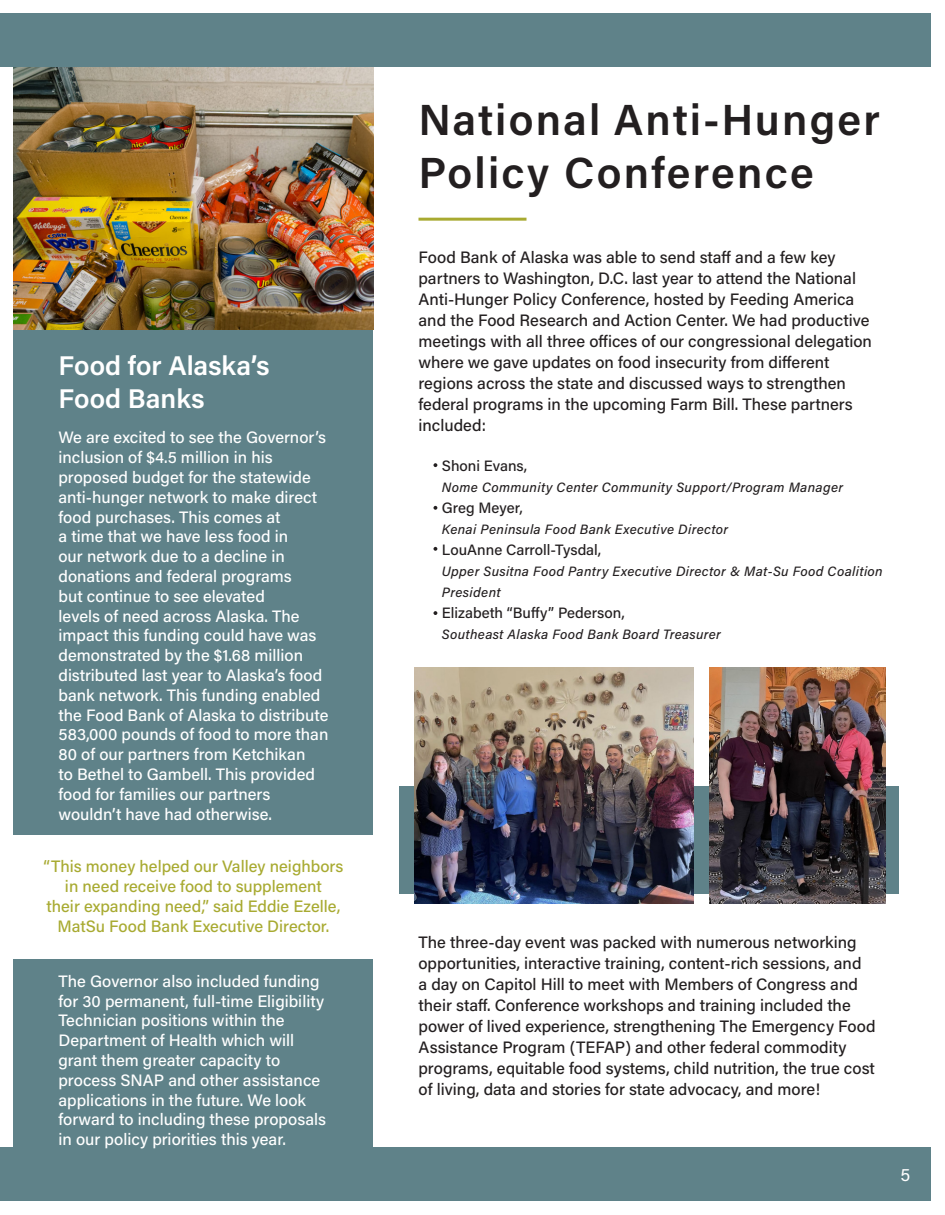
<style>
.page{position:relative;width:945px;height:1215px;background:#fff}
.page>*{position:absolute;margin:0;border:0;box-sizing:border-box;transform-origin:0 0}
.t1{font:600 43.5px/52.2px "Acumin Pro";letter-spacing:.05em;color:#231f20}
.t2{font:600 27px "Acumin Pro";color:#fff}
.t3{font:18px "Acumin Pro";color:#fff}
.t4{font:500 16.5px/19.8px "Acumin Pro";color:#fff}
.t5{font:500 16.5px/21px "Acumin Pro";color:#231f20}
.t6{font:500 16.5px/19.8px "Acumin Pro";color:#a8aa31;text-align:center}
.t7{font:500 15px "Acumin Pro";color:#231f20}
.t8{font:italic 500 13.5px/21px "Acumin Pro";letter-spacing:.025em;color:#231f20}
</style>
<div class="page">
<div style="left:0;top:1148px;width:932px;height:54px;background:#5f8289"></div>
<div style="left:0;top:14px;width:932px;height:54px;background:#5f8289"></div>
<div style="left:14px;top:297px;width:360px;height:861px;background:#5f8289"></div>
<svg style="left:434px;top:463px;width:3px;height:4px"></svg>
<div style="left:400px;top:786px;width:499px;height:108px;background:#5f8289"></div>
<svg style="left:434px;top:506px;width:3px;height:4px"></svg>
<svg style="left:434px;top:547px;width:3px;height:4px"></svg>
<svg style="left:434px;top:611px;width:3px;height:4px"></svg>
<div style="left:7px;top:835px;width:373px;height:124px;background:#fff"></div>
<img style="left:14px;top:68px;width:360px;height:262px">
<img style="left:415px;top:668px;width:278px;height:235px">
<img style="left:710px;top:668px;width:176px;height:235px">
<hr style="left:418px;top:218px;width:108px;height:3px;background:#a8aa31">
<p class="t2" style="left:58px;top:347px;width:213px">Food for Alaska’s</p>
<p class="t2" style="left:58px;top:380px;width:148px">Food Banks</p>
<p class="t4" style="left:58px;top:427px;width:272px">We are excited to see the Governor’s inclusion of $4.5 million in his proposed budget for the statewide anti-hunger network to make direct food purchases. This comes at<br>a time that we have less food in<br>our network due to a decline in donations and federal programs<br>but continue to see elevated<br>levels of need across Alaska. The impact this funding could have was demonstrated by the $1.68 million distributed last year to Alaska’s food bank network. This funding enabled the Food Bank of Alaska to distribute 583,000 pounds of food to more than 80 of our partners from Ketchikan<br>to Bethel to Gambell. This provided food for families our partners wouldn’t have had otherwise.</p>
<p class="t6" style="left:43px;top:856px;width:302px">“This money helped our Valley neighbors in need receive food to supplement<br>their expanding need,” said Eddie Ezelle, MatSu Food Bank Executive Director.</p>
<p class="t4" style="left:58px;top:970px;width:269px">The Governor also included funding for 30 permanent, full-time Eligibility Technician positions within the Department of Health which will grant them greater capacity to process SNAP and other assistance applications in the future. We look forward to including these proposals in our policy priorities this year.</p>
<p class="t1" style="left:418px;top:92px;width:463px">National Anti-Hunger<br>Policy Conference</p>
<p class="t5" style="left:418px;top:246px;width:455px">Food Bank of Alaska was able to send staff and a few key partners to Washington, D.C. last year to attend the National Anti-Hunger Policy Conference, hosted by Feeding America and the Food Research and Action Center. We had productive meetings with all three offices of our congressional delegation where we gave updates on food insecurity from different regions across the state and discussed ways to strengthen federal programs in the upcoming Farm Bill. These partners included:</p>
<p class="t7" style="left:442px;top:455px;width:87px">Shoni Evans,</p>
<p class="t8" style="left:442px;top:476px;width:403px">Nome Community Center Community Support/Program Manager</p>
<p class="t7" style="left:442px;top:497px;width:82px">Greg Meyer,</p>
<p class="t8" style="left:442px;top:518px;width:288px">Kenai Peninsula Food Bank Executive Director</p>
<p class="t7" style="left:442px;top:539px;width:161px">LouAnne Carroll-Tysdal,</p>
<p class="t8" style="left:442px;top:560px;width:442px">Upper Susitna Food Pantry Executive Director &amp; Mat-Su Food Coalition<br>President</p>
<p class="t7" style="left:442px;top:602px;width:184px">Elizabeth “Buffy” Pederson,</p>
<p class="t8" style="left:442px;top:623px;width:281px">Southeast Alaska Food Bank Board Treasurer</p>
<p class="t5" style="left:418px;top:931px;width:459px">The three-day event was packed with numerous networking opportunities, interactive training, content-rich sessions, and<br>a day on Capitol Hill to meet with Members of Congress and their staff. Conference workshops and training included the power of lived experience, strengthening The Emergency Food Assistance Program (TEFAP) and other federal commodity programs, equitable food systems, child nutrition, the true cost of living, data and stories for state advocacy, and more!</p>
<p class="t3" style="left:901px;top:1162px;width:11px">5</p>
</div>
